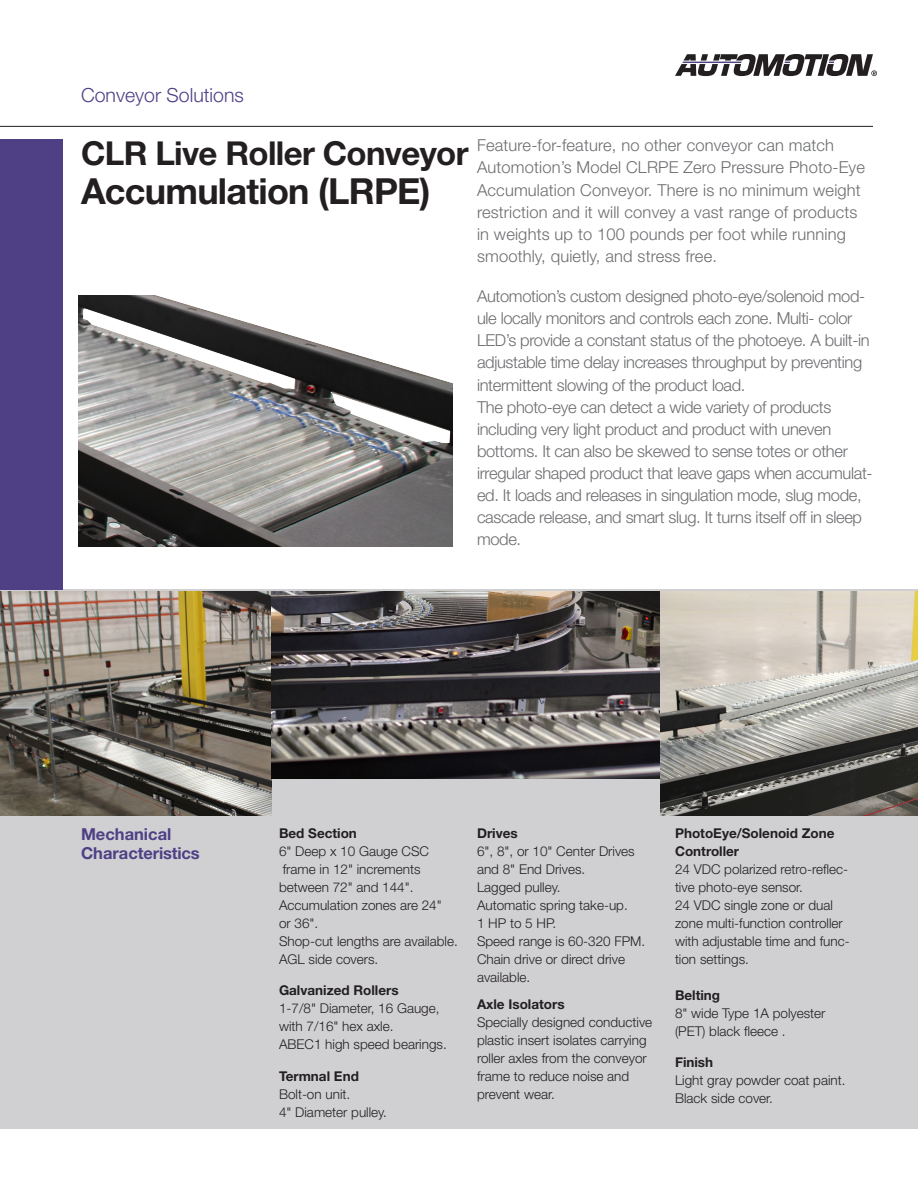
<style>
.page{position:relative;width:918px;height:1188px;background:#fff}
.page>*{position:absolute;margin:0;border:0;box-sizing:border-box;transform-origin:0 0}
.A_head{font:700 36px "Helvetica Neue LT Std";letter-spacing:-.02em;color:#231f20}
.A_head-2{font:700 33px "Helvetica Neue LT Std";letter-spacing:-.02em;color:#231f20}
.Category_Head{font:300 19.5px "Helvetica Neue LT Std";color:#4f4085}
.Copy_-_Intro{font:300 16.5px/22.2px "Helvetica Neue LT Std";letter-spacing:-.02em;color:#6c6d70}
.Copy_-_Intro-2{font:300 16.5px/22.2px "Helvetica Neue LT Std";letter-spacing:.01em;color:#6c6d70}
.B_head{font:700 16.5px "Helvetica Neue LT Std";color:#4f4085}
.Copy___Spec{font:300 13.5px/18px "Helvetica Neue LT Std";color:#231f20}
.C_Head{font:700 13.5px/18px "Helvetica Neue LT Std";color:#231f20}
.C_Head-2{font:300 13.5px/18px "Helvetica Neue LT Std";color:#231f20}
</style>
<div class="page">
<svg style="left:675px;top:54px;width:202px;height:22px"></svg>
<div style="left:0;top:590px;width:918px;height:540px;background:#d0d0d3"></div>
<hr style="left:0;top:126px;width:873px;height:1px;background:#231f20">
<img style="left:0;top:591px;width:272px;height:225px">
<img style="left:78px;top:296px;width:375px;height:251px">
<img style="left:272px;top:591px;width:389px;height:188px">
<img style="left:661px;top:591px;width:257px;height:225px">
<div style="left:0;top:139px;width:63px;height:451px;background:#4f4085"></div>
<p class="Category_Head" style="left:81px;top:84px;width:164px">Conveyor Solutions</p>
<p class="A_head-2" style="left:81px;top:133px;width:389px">CLR Live Roller Conveyor</p>
<p class="A_head" style="left:81px;top:169px;width:351px">Accumulation (LRPE)</p>
<p class="Copy_-_Intro-2" style="left:477px;top:134px;width:389px">Feature-for-feature, no other conveyor can match Automotion’s Model CLRPE Zero Pressure Photo-Eye Accumulation Conveyor. There is no minimum weight restriction and it will convey a vast range of products in weights up to 100 pounds per foot while running smoothly, quietly, and stress free.</p>
<p class="Copy_-_Intro" style="left:477px;top:285px;width:394px">Automotion’s custom designed photo-eye/solenoid mod&shy;ule locally monitors and controls each zone. Multi- color LED’s provide a constant status of the photoeye. A built-in adjustable time delay increases throughput by preventing intermittent slowing of the product load.</p>
<p class="Copy_-_Intro" style="left:477px;top:395px;width:397px">The photo-eye can detect a wide variety of products including very light product and product with uneven bottoms. It can also be skewed to sense totes or other irregular shaped product that leave gaps when accumulat&shy;ed. It loads and releases in singulation mode, slug mode, cascade release, and smart slug. It turns itself off in sleep mode.</p>
<p class="B_head" style="left:81px;top:824px;width:92px">Mechanical</p>
<p class="B_head" style="left:81px;top:843px;width:120px">Characteristics</p>
<p class="C_Head" style="left:279px;top:824px;width:80px">Bed Section</p>
<p class="Copy___Spec" style="left:279px;top:842px;width:152px">6" Deep x 10 Gauge CSC frame in 12" increments between 72" and 144".</p>
<p class="Copy___Spec" style="left:279px;top:896px;width:164px">Accumulation zones are 24" or 36".</p>
<p class="Copy___Spec" style="left:279px;top:932px;width:180px">Shop-cut lengths are available.</p>
<p class="Copy___Spec" style="left:279px;top:950px;width:101px">AGL side covers.</p>
<p class="C_Head" style="left:279px;top:981px;width:121px">Galvanized Rollers</p>
<p class="Copy___Spec" style="left:279px;top:999px;width:162px">1-7/8" Diameter, 16 Gauge, with 7/16" hex axle.</p>
<p class="Copy___Spec" style="left:279px;top:1035px;width:169px">ABEC1 high speed bearings.</p>
<p class="C_Head" style="left:279px;top:1067px;width:81px">Termnal End</p>
<p class="Copy___Spec" style="left:279px;top:1085px;width:73px">Bolt-on unit.</p>
<p class="Copy___Spec" style="left:279px;top:1103px;width:110px">4" Diameter pulley.</p>
<p class="C_Head" style="left:477px;top:824px;width:42px">Drives</p>
<p class="Copy___Spec" style="left:477px;top:842px;width:159px">6", 8", or 10" Center Drives and 8" End Drives.</p>
<p class="Copy___Spec" style="left:477px;top:878px;width:85px">Lagged pulley.</p>
<p class="Copy___Spec" style="left:477px;top:896px;width:152px">Automatic spring take-up.</p>
<p class="Copy___Spec" style="left:477px;top:914px;width:81px">1 HP to 5 HP.</p>
<p class="Copy___Spec" style="left:477px;top:932px;width:170px">Speed range is 60-320 FPM.</p>
<p class="Copy___Spec" style="left:477px;top:950px;width:150px">Chain drive or direct drive available.</p>
<p class="C_Head" style="left:477px;top:995px;width:89px">Axle Isolators</p>
<p class="Copy___Spec" style="left:477px;top:1013px;width:177px">Specially designed conductive plastic insert isolates carrying roller axles from the conveyor frame to reduce noise and prevent wear.</p>
<p class="C_Head" style="left:675px;top:824px;width:161px">PhotoEye/Solenoid Zone<br>Controller</p>
<p class="Copy___Spec" style="left:675px;top:860px;width:175px">24 VDC polarized retro-reflec&shy;tive photo-eye sensor.</p>
<p class="Copy___Spec" style="left:675px;top:896px;width:176px">24 VDC single zone or dual zone multi-function controller with adjustable time and func&shy;tion settings.</p>
<p class="C_Head" style="left:675px;top:986px;width:47px">Belting</p>
<p class="C_Head-2" style="left:675px;top:1004px;width:152px">8" wide Type 1A polyester (PET) black fleece .</p>
<p class="C_Head" style="left:675px;top:1053px;width:40px">Finish</p>
<p class="Copy___Spec" style="left:675px;top:1071px;width:172px">Light gray powder coat paint.</p>
<p class="Copy___Spec" style="left:675px;top:1089px;width:100px">Black side cover.</p>
</div>
